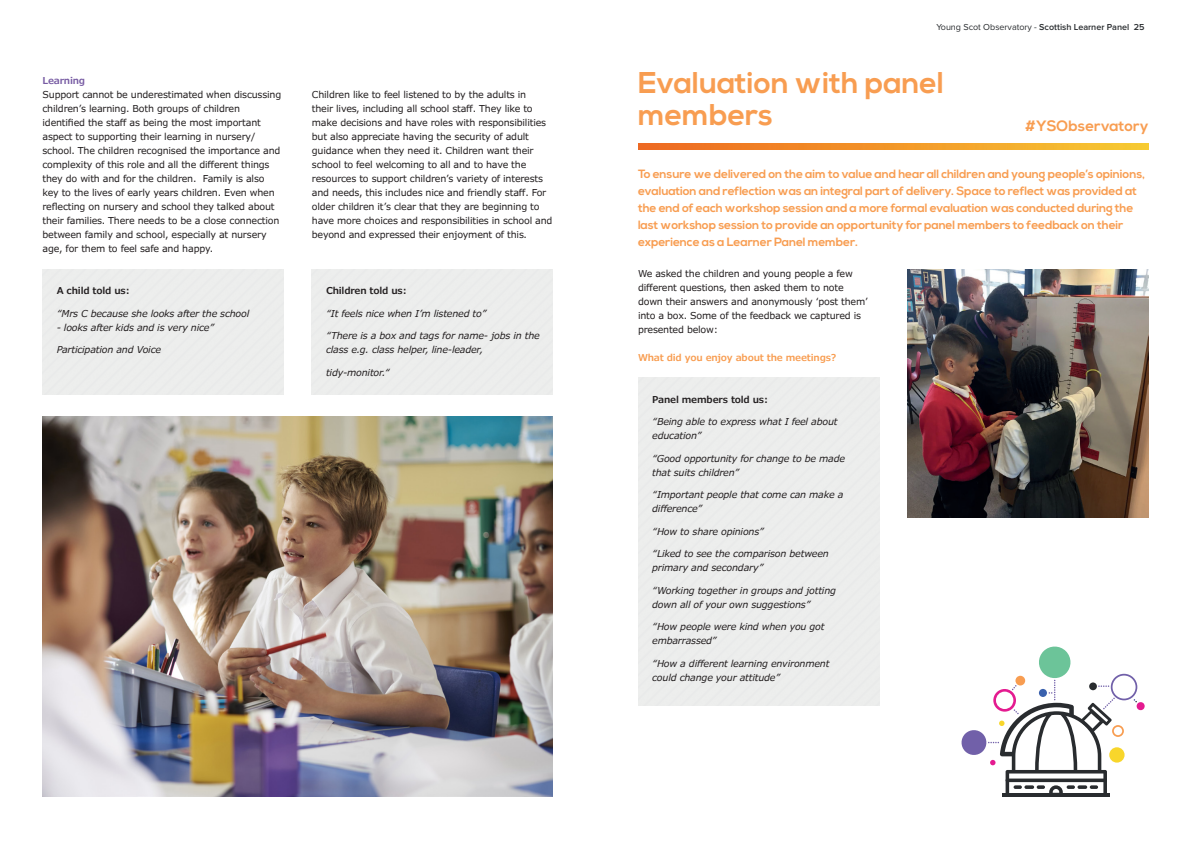
<style>
.page{position:relative;width:1191px;height:842px;background:#fff}
.page>*{position:absolute;margin:0;border:0;box-sizing:border-box;transform-origin:0 0}
.t1{font:700 30px/32px "Nexa";color:#f89d51}
.t2{font:700 15px "Nexa";color:#f89d51}
.Subheading_Green{font:700 12px/17px "Nexa";letter-spacing:-.01em;color:#f89d51}
.t3{font:9.5px/14px "Verdana Pro";letter-spacing:-.02em;color:#231f20}
.t4{font:italic 9.5px/14px "Verdana Pro";letter-spacing:-.02em;color:#231f20}
.t5{font:600 9.5px "Verdana Pro";letter-spacing:-.02em;color:#231f20}
.t6{font:600 9.5px "Verdana Pro";letter-spacing:-.02em;color:#f89d51}
.t7{font:600 9.5px "Verdana Pro";letter-spacing:-.02em;color:#775ba3}
.t8{font:600 9px "Proxima Nova";color:#292c2f}
.s1{font-weight:400}
</style>
<div class="page">
<img style="left:638px;top:143px;width:510px;height:6px">
<img style="left:907px;top:269px;width:241px;height:248px">
<svg style="left:961px;top:646px;width:184px;height:151px"></svg>
<img style="left:43px;top:417px;width:510px;height:380px">
<p class="t7" style="left:43px;top:74px;width:44px">Learning</p>
<p class="t3" style="left:43px;top:87px;width:240px">Support cannot be underestimated when discussing children’s learning. Both groups of children identified the staff as being the most important aspect to supporting their learning in nursery/ school. The children recognised the importance and complexity of this role and all the different things they do with and for the children. Family is also key to the lives of early years children. Even when reflecting on nursery and school they talked about their families. There needs to be a close connection between family and school, especially at nursery age, for them to feel safe and happy.</p>
<p class="t5" style="left:57px;top:284px;width:74px">A child told us:</p>
<p class="t4" style="left:57px;top:306px;width:194px">“Mrs C because she looks after the school</p>
<p class="t4" style="left:57px;top:320px;width:159px">- looks after kids and is very nice”</p>
<p class="t4" style="left:57px;top:343px;width:106px">Participation and Voice</p>
<p class="t3" style="left:312px;top:87px;width:242px">Children like to feel listened to by the adults in<br>their lives, including all school staff. They like to make decisions and have roles with responsibilities but also appreciate having the security of adult guidance when they need it. Children want their school to feel welcoming to all and to have the resources to support children’s variety of interests and needs, this includes nice and friendly staff. For older children it’s clear that they are beginning to have more choices and responsibilities in school and beyond and expressed their enjoyment of this.</p>
<p class="t5" style="left:326px;top:284px;width:82px">Children told us:</p>
<p class="t4" style="left:326px;top:306px;width:162px">“It feels nice when I’m listened to”</p>
<p class="t4" style="left:326px;top:329px;width:215px">“There is a box and tags for name- jobs in the class e.g. class helper, line-leader,</p>
<p class="t4" style="left:326px;top:365px;width:65px">tidy-monitor.“</p>
<p class="t8" style="left:936px;top:20px;width:210px"><span class="s1">Young Scot Observatory -</span> Scottish Learner Panel 25</p>
<p class="t1" style="left:638px;top:68px;width:307px">Evaluation with panel members</p>
<p class="t2" style="left:1025px;top:117px;width:124px">#YSObservatory</p>
<p class="Subheading_Green" style="left:638px;top:166px;width:508px">To ensure we delivered on the aim to value and hear all children and young people’s opinions, evaluation and reflection was an integral part of delivery. Space to reflect was provided at the end of each workshop session and a more formal evaluation was conducted during the last workshop session to provide an opportunity for panel members to feedback on their experience as a Learner Panel member.</p>
<p class="t3" style="left:638px;top:266px;width:232px">We asked the children and young people a few different questions, then asked them to note down their answers and anonymously ‘post them’ into a box. Some of the feedback we captured is presented below:</p>
<p class="t6" style="left:638px;top:351px;width:200px">What did you enjoy about the meetings?</p>
<p class="t5" style="left:652px;top:393px;width:117px">Panel members told us:</p>
<p class="t4" style="left:652px;top:415px;width:187px">“Being able to express what I feel about education”</p>
<p class="t4" style="left:652px;top:451px;width:194px">“Good opportunity for change to be made that suits children”</p>
<p class="t4" style="left:652px;top:488px;width:193px">“Important people that come can make a difference”</p>
<p class="t4" style="left:652px;top:524px;width:113px">“How to share opinions”</p>
<p class="t4" style="left:652px;top:547px;width:178px">“Liked to see the comparison between primary and secondary”</p>
<p class="t4" style="left:652px;top:583px;width:185px">“Working together in groups and jotting down all of your own suggestions”</p>
<p class="t4" style="left:652px;top:620px;width:174px">“How people were kind when you got embarrassed”</p>
<p class="t4" style="left:652px;top:656px;width:179px">“How a different learning environment could change your attitude”</p>
</div>
